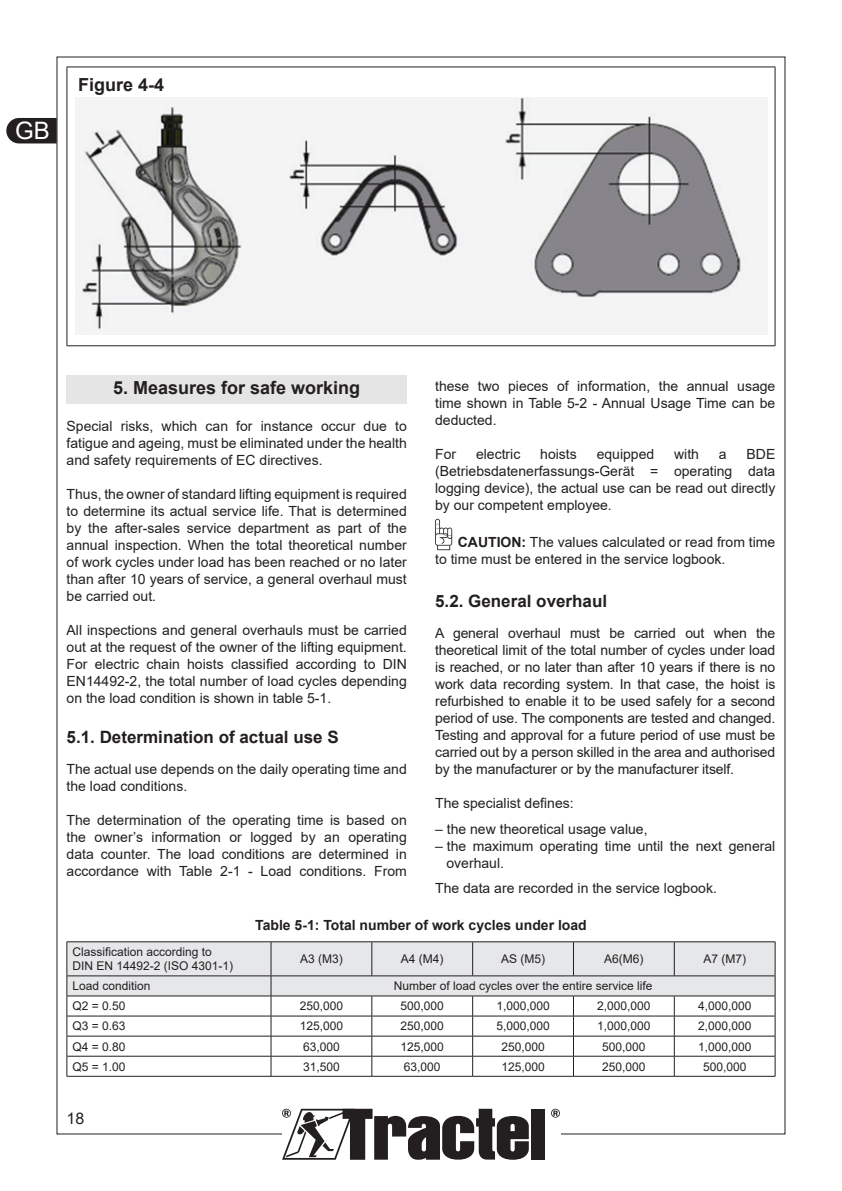
<style>
.page{position:relative;width:842px;height:1191px;background:#fff}
.page>*{position:absolute;margin:0;border:0;box-sizing:border-box;transform-origin:0 0}
.t1{font:24px "Arial";color:#fff}
.t2{font:700 18px "Arial";color:#231f20}
.t3{font:700 17px "Arial";color:#231f20}
.t4{font:16px "Arial";color:#231f20}
.t5{font:14px/17px "Arial";color:#231f20;text-align:justify}
.t6{font:700 14px "Arial";color:#231f20}
.t7{font:12px/14px "Arial";color:#231f20}
.s1{font-weight:700}
</style>
<div class="page">
<div style="left:531px;top:1109px;width:13px;height:50px;background:#231f20"></div>
<svg style="left:282px;top:1108px;width:247px;height:51px"></svg>
<svg style="left:551px;top:1108px;width:9px;height:9px"></svg>
<svg style="left:6px;top:118px;width:51px;height:25px"></svg>
<hr style="left:67px;top:67px;width:708px;height:1px;background:#231f20">
<hr style="left:67px;top:67px;width:1px;height:30px;background:#231f20">
<hr style="left:775px;top:67px;width:1px;height:30px;background:#231f20">
<hr style="left:67px;top:97px;width:1px;height:248px;background:#231f20">
<hr style="left:775px;top:97px;width:1px;height:248px;background:#231f20">
<hr style="left:67px;top:345px;width:708px;height:1px;background:#231f20">
<img style="left:75px;top:98px;width:692px;height:236px">
<div style="left:67px;top:376px;width:340px;height:28px;background:#e5e5e5"></div>
<svg style="left:435px;top:519px;width:17px;height:31px"></svg>
<hr style="left:67px;top:1076px;width:204px;height:1px;background:#231f20">
<hr style="left:271px;top:1076px;width:101px;height:1px;background:#231f20">
<hr style="left:372px;top:1076px;width:101px;height:1px;background:#231f20">
<hr style="left:473px;top:1076px;width:100px;height:1px;background:#231f20">
<hr style="left:573px;top:1076px;width:101px;height:1px;background:#231f20">
<hr style="left:674px;top:1076px;width:101px;height:1px;background:#231f20">
<svg style="left:67px;top:941px;width:709px;height:135px"></svg>
<h1 class="t1" style="left:15px;top:114px;width:36px">GB</h1>
<p class="t2" style="left:78px;top:72px;width:88px">Figure 4-4</p>
<p class="t5" style="left:435px;top:378px;width:342px">these two pieces of information, the annual usage time shown in Table 5-2 - Annual Usage Time can be deducted.</p>
<p class="t5" style="left:435px;top:446px;width:23px">For</p>
<p class="t5" style="left:476px;top:446px;width:46px">electric</p>
<p class="t5" style="left:540px;top:446px;width:38px">hoists</p>
<p class="t5" style="left:597px;top:446px;width:59px">equipped</p>
<p class="t5" style="left:674px;top:446px;width:26px">with</p>
<p class="t5" style="left:719px;top:446px;width:9px">a</p>
<p class="t2" style="left:113px;top:375px;width:249px">5. Measures for safe working</p>
<p class="t5" style="left:67px;top:418px;width:342px">Special risks, which can for instance occur due to fatigue and ageing, must be eliminated under the health and safety requirements of EC directives.</p>
<p class="t5" style="left:67px;top:486px;width:342px">Thus, the owner of standard lifting equipment is required to determine its actual service life. That is determined by the after-sales service department as part of the annual inspection. When the total theoretical number of work cycles under load has been reached or no later than after 10 years of service, a general overhaul must be carried out.</p>
<p class="t5" style="left:67px;top:622px;width:342px">All inspections and general overhauls must be carried out at the request of the owner of the lifting equipment.<br>For electric chain hoists classified according to DIN EN14492-2, the total number of load cycles depending on the load condition is shown in table 5-1.</p>
<p class="t3" style="left:67px;top:725px;width:274px">5.1. Determination of actual use S</p>
<p class="t5" style="left:67px;top:761px;width:342px">The actual use depends on the daily operating time and the load conditions.</p>
<p class="t5" style="left:67px;top:812px;width:342px">The determination of the operating time is based on the owner’s information or logged by an operating data counter. The load conditions are determined in accordance with Table 2-1 - Load conditions. From</p>
<p class="t5" style="left:435px;top:446px;width:342px;text-indent:311px">BDE (Betriebsdatenerfassungs-Gerät = operating data logging device), the actual use can be read out directly by our competent employee.</p>
<p class="t5" style="left:435px;top:534px;width:342px;text-indent:23px"><span class="s1">CAUTION:</span> The values calculated or read from time to time must be entered in the service logbook.</p>
<p class="t3" style="left:435px;top:589px;width:173px">5.2. General overhaul</p>
<p class="t5" style="left:435px;top:624px;width:342px">A general overhaul must be carried out when the theoretical limit of the total number of cycles under load is reached, or no later than after 10 years if there is no work data recording system. In that case, the hoist is refurbished to enable it to be used safely for a second period of use. The components are tested and changed.<br>Testing and approval for a future period of use must be carried out by a person skilled in the area and authorised by the manufacturer or by the manufacturer itself.</p>
<p class="t5" style="left:435px;top:794px;width:140px">The specialist defines:</p>
<p class="t5" style="left:435px;top:820px;width:214px">– the new theoretical usage value,</p>
<p class="t5" style="left:446px;top:837px;width:330px;text-indent:-11px">– the maximum operating time until the next general overhaul.</p>
<p class="t5" style="left:435px;top:879px;width:283px">The data are recorded in the service logbook.</p>
<p class="t6" style="left:255px;top:915px;width:333px">Table 5-1: Total number of work cycles under load</p>
<p class="t7" style="left:73px;top:945px;width:162px">Classification according to<br>DIN EN 14492-2 (ISO 4301-1)</p>
<p class="t7" style="left:300px;top:952px;width:44px">A3 (M3)</p>
<p class="t7" style="left:401px;top:952px;width:44px">A4 (M4)</p>
<p class="t7" style="left:501px;top:952px;width:46px">AS (M5)</p>
<p class="t7" style="left:604px;top:952px;width:41px">A6(M6)</p>
<p class="t7" style="left:703px;top:952px;width:44px">A7 (M7)</p>
<p class="t7" style="left:73px;top:979px;width:80px">Load condition</p>
<p class="t7" style="left:394px;top:979px;width:260px">Number of load cycles over the entire service life</p>
<p class="t7" style="left:73px;top:999px;width:55px">Q2 = 0.50</p>
<p class="t7" style="left:300px;top:999px;width:45px">250,000</p>
<p class="t7" style="left:401px;top:999px;width:45px">500,000</p>
<p class="t7" style="left:496px;top:999px;width:55px">1,000,000</p>
<p class="t7" style="left:597px;top:999px;width:55px">2,000,000</p>
<p class="t7" style="left:698px;top:999px;width:55px">4,000,000</p>
<p class="t7" style="left:73px;top:1019px;width:55px">Q3 = 0.63</p>
<p class="t7" style="left:300px;top:1019px;width:45px">125,000</p>
<p class="t7" style="left:401px;top:1019px;width:45px">250,000</p>
<p class="t7" style="left:496px;top:1019px;width:55px">5,000,000</p>
<p class="t7" style="left:597px;top:1019px;width:55px">1,000,000</p>
<p class="t7" style="left:698px;top:1019px;width:55px">2,000,000</p>
<p class="t7" style="left:73px;top:1039px;width:55px">Q4 = 0.80</p>
<p class="t7" style="left:303px;top:1039px;width:38px">63,000</p>
<p class="t7" style="left:401px;top:1039px;width:45px">125,000</p>
<p class="t7" style="left:501px;top:1039px;width:45px">250,000</p>
<p class="t7" style="left:602px;top:1039px;width:45px">500,000</p>
<p class="t7" style="left:698px;top:1039px;width:55px">1,000,000</p>
<p class="t7" style="left:73px;top:1059px;width:55px">Q5 = 1.00</p>
<p class="t7" style="left:303px;top:1059px;width:38px">31,500</p>
<p class="t7" style="left:404px;top:1059px;width:38px">63,000</p>
<p class="t7" style="left:501px;top:1059px;width:45px">125,000</p>
<p class="t7" style="left:602px;top:1059px;width:45px">250,000</p>
<p class="t7" style="left:703px;top:1059px;width:45px">500,000</p>
<p class="t4" style="left:67px;top:1107px;width:19px">18</p>
</div>
